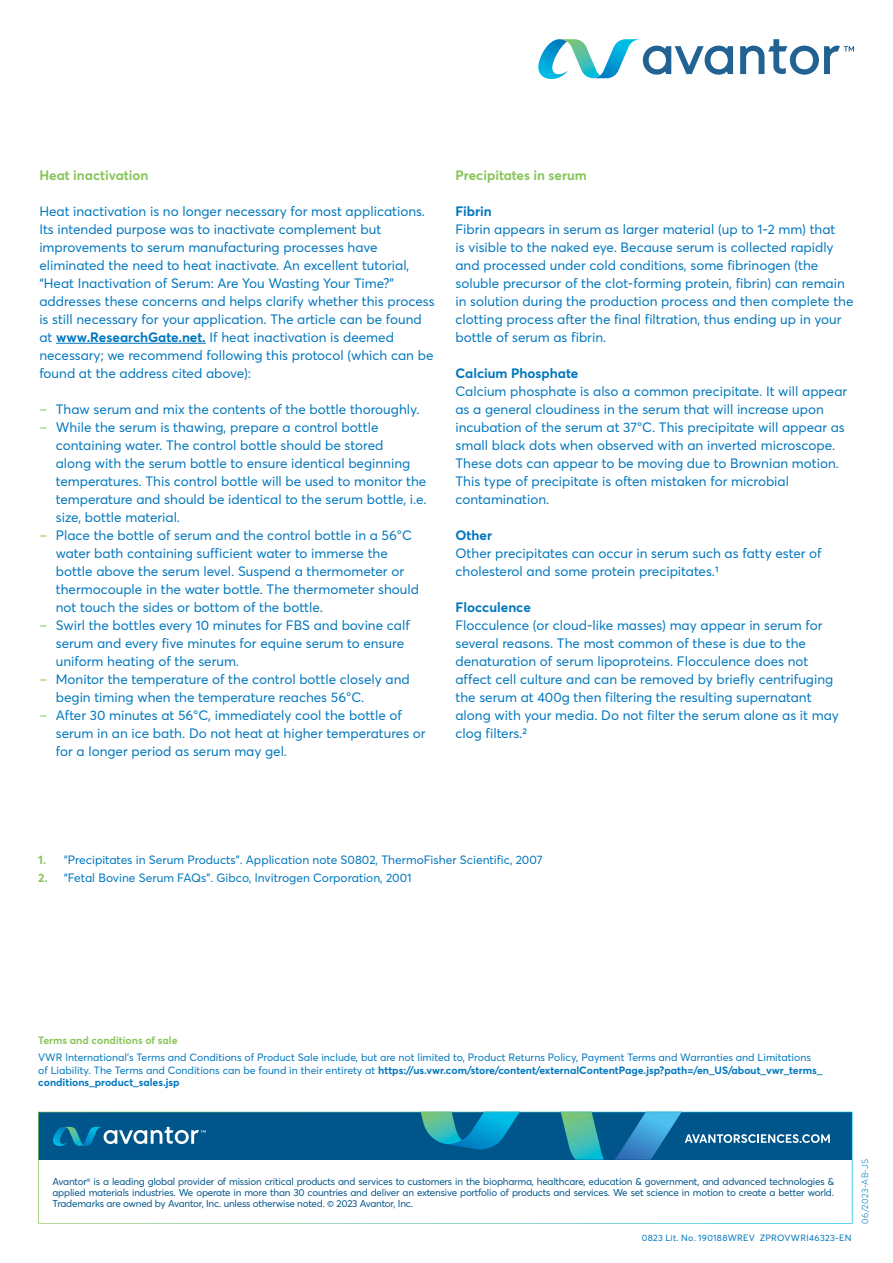
<style>
.page{position:relative;width:893px;height:1263px;background:#fff}
.page>*{position:absolute;margin:0;border:0;box-sizing:border-box;transform-origin:0 0}
.t1{font:13.5px/18px "Averta";color:#0077be}
.t2{font:700 13.5px "Averta";color:#0077be}
.t3{font:700 13.5px "Averta";color:#88c65b}
.t4{font:12px "Averta";color:#0077be}
.t5{font:10.5px/12.6px "Averta";color:#0077be}
.t6{font:700 10.5px "Averta";color:#88c65b}
.t7{font:9.9px/11.2px "Averta";letter-spacing:-.02em;color:#00558b;text-align:justify}
.t8{font:9px "Averta";letter-spacing:.025em;color:#0077be}
.t9{font:300 9px "Averta";letter-spacing:.03em;color:#0077be}
.s1{font-weight:700}
.s2{color:#88c65b}
.s3{font-weight:700;color:#88c65b}
</style>
<div class="page">
<svg style="left:538px;top:39px;width:195px;height:40px"></svg>
<svg style="left:740px;top:39px;width:114px;height:36px"></svg>
<svg style="left:421px;top:1111px;width:99px;height:1px"></svg>
<svg style="left:561px;top:1111px;width:43px;height:1px"></svg>
<svg style="left:614px;top:1111px;width:216px;height:1px"></svg>
<svg style="left:38px;top:1112px;width:814px;height:112px"></svg>
<hr style="left:56px;top:343px;width:150px;height:1px;background:#0077be">
<p class="t3" style="left:39px;top:166px;width:111px">Heat inactivation</p>
<p class="t1" style="left:39px;top:202px;width:397px">Heat inactivation is no longer necessary for most applications.<br>Its intended purpose was to inactivate complement but improvements to serum manufacturing processes have eliminated the need to heat inactivate. An excellent tutorial, “Heat Inactivation of Serum: Are You Wasting Your Time?” addresses these concerns and helps clarify whether this process is still necessary for your application. The article can be found at <span class="s1">www.ResearchGate.net.</span> If heat inactivation is deemed necessary; we recommend following this protocol (which can be found at the address cited above):</p>
<p class="t1" style="left:39px;top:400px;width:382px"><span class="s2">‒</span> Thaw serum and mix the contents of the bottle thoroughly.</p>
<p class="t1" style="left:39px;top:418px;width:341px"><span class="s2">‒</span> While the serum is thawing, prepare a control bottle</p>
<p class="t1" style="left:56px;top:436px;width:329px">containing water. The control bottle should be stored</p>
<p class="t1" style="left:56px;top:454px;width:356px">along with the serum bottle to ensure identical beginning</p>
<p class="t1" style="left:56px;top:472px;width:372px">temperatures. This control bottle will be used to monitor the</p>
<p class="t1" style="left:56px;top:490px;width:372px">temperature and should be identical to the serum bottle, i.e.</p>
<p class="t1" style="left:56px;top:508px;width:126px">size, bottle material.</p>
<p class="t1" style="left:39px;top:526px;width:374px"><span class="s2">‒</span> Place the bottle of serum and the control bottle in a 56°C</p>
<p class="t1" style="left:56px;top:544px;width:334px">water bath containing sufficient water to immerse the</p>
<p class="t1" style="left:56px;top:562px;width:350px">bottle above the serum level. Suspend a thermometer or</p>
<p class="t1" style="left:56px;top:580px;width:365px">thermocouple in the water bottle. The thermometer should</p>
<p class="t1" style="left:56px;top:598px;width:269px">not touch the sides or bottom of the bottle.</p>
<p class="t1" style="left:39px;top:616px;width:372px"><span class="s2">‒</span> Swirl the bottles every 10 minutes for FBS and bovine calf</p>
<p class="t1" style="left:56px;top:634px;width:350px">serum and every five minutes for equine serum to ensure</p>
<p class="t1" style="left:56px;top:652px;width:185px">uniform heating of the serum.</p>
<p class="t1" style="left:39px;top:670px;width:372px"><span class="s2">‒</span> Monitor the temperature of the control bottle closely and</p>
<p class="t1" style="left:56px;top:688px;width:310px">begin timing when the temperature reaches 56°C.</p>
<p class="t1" style="left:39px;top:706px;width:364px"><span class="s2">‒</span> After 30 minutes at 56°C, immediately cool the bottle of</p>
<p class="t1" style="left:56px;top:724px;width:371px">serum in an ice bath. Do not heat at higher temperatures or</p>
<p class="t1" style="left:56px;top:742px;width:233px">for a longer period as serum may gel.</p>
<p class="t3" style="left:455px;top:166px;width:133px">Precipitates in serum</p>
<p class="t2" style="left:455px;top:202px;width:38px">Fibrin</p>
<p class="t1" style="left:455px;top:220px;width:399px">Fibrin appears in serum as larger material (up to 1-2 mm) that<br>is visible to the naked eye. Because serum is collected rapidly and processed under cold conditions, some fibrinogen (the soluble precursor of the clot-forming protein, fibrin) can remain in solution during the production process and then complete the clotting process after the final filtration, thus ending up in your bottle of serum as fibrin.</p>
<p class="t2" style="left:455px;top:364px;width:124px">Calcium Phosphate</p>
<p class="t1" style="left:455px;top:382px;width:393px">Calcium phosphate is also a common precipitate. It will appear as a general cloudiness in the serum that will increase upon incubation of the serum at 37°C. This precipitate will appear as small black dots when observed with an inverted microscope.<br>These dots can appear to be moving due to Brownian motion.<br>This type of precipitate is often mistaken for microbial contamination.</p>
<p class="t2" style="left:455px;top:526px;width:38px">Other</p>
<p class="t1" style="left:455px;top:544px;width:368px">Other precipitates can occur in serum such as fatty ester of cholesterol and some protein precipitates.1</p>
<p class="t2" style="left:455px;top:598px;width:77px">Flocculence</p>
<p class="t1" style="left:455px;top:616px;width:385px">Flocculence (or cloud-like masses) may appear in serum for several reasons. The most common of these is due to the denaturation of serum lipoproteins. Flocculence does not affect cell culture and can be removed by briefly centrifuging the serum at 400g then filtering the resulting supernatant along with your media. Do not filter the serum alone as it may clog filters.2</p>
<p class="t4" style="left:38px;top:852px;width:506px"><span class="s3">1.</span> “Precipitates in Serum Products”. Application note S0802, ThermoFisher Scientific, 2007</p>
<p class="t4" style="left:38px;top:870px;width:375px"><span class="s3">2.</span> “Fetal Bovine Serum FAQs”. Gibco, lnvitrogen Corporation, 2001</p>
<p class="t6" style="left:38px;top:1033px;width:141px">Terms and conditions of sale</p>
<p class="t5" style="left:38px;top:1050px;width:785px">VWR lnternational’s Terms and Conditions of Product Sale include, but are not limited to, Product Returns Policy, Payment Terms and Warranties and Limitations of Liability. The Terms and Conditions can be found in their entirety at <span class="s1">https://us.vwr.com/store/content/externalContentPage.jsp?path=/en_US/about_vwr_terms_ conditions_product_sales.jsp</span></p>
<p class="t7" style="left:53px;top:1175px;width:783px">Avantor<sup>®</sup> is a leading global provider of mission critical products and services to customers in the biopharma, healthcare, education &amp; government, and advanced technologies &amp; applied materials industries. We operate in more than 30 countries and deliver an extensive portfolio of products and services. We set science in motion to create a better world.<br>Trademarks are owned by Avantor, Inc. unless otherwise noted. © 2023 Avantor, Inc.</p>
<p class="t8" style="left:642px;top:1231px;width:211px">0823 Lit. No. 190188WREV ZPROVWRI46323-EN</p>
<p class="t9" style="left:859px;top:1224px;width:66px;rotate:-90deg">06/2023-AB-JS</p>
</div>
